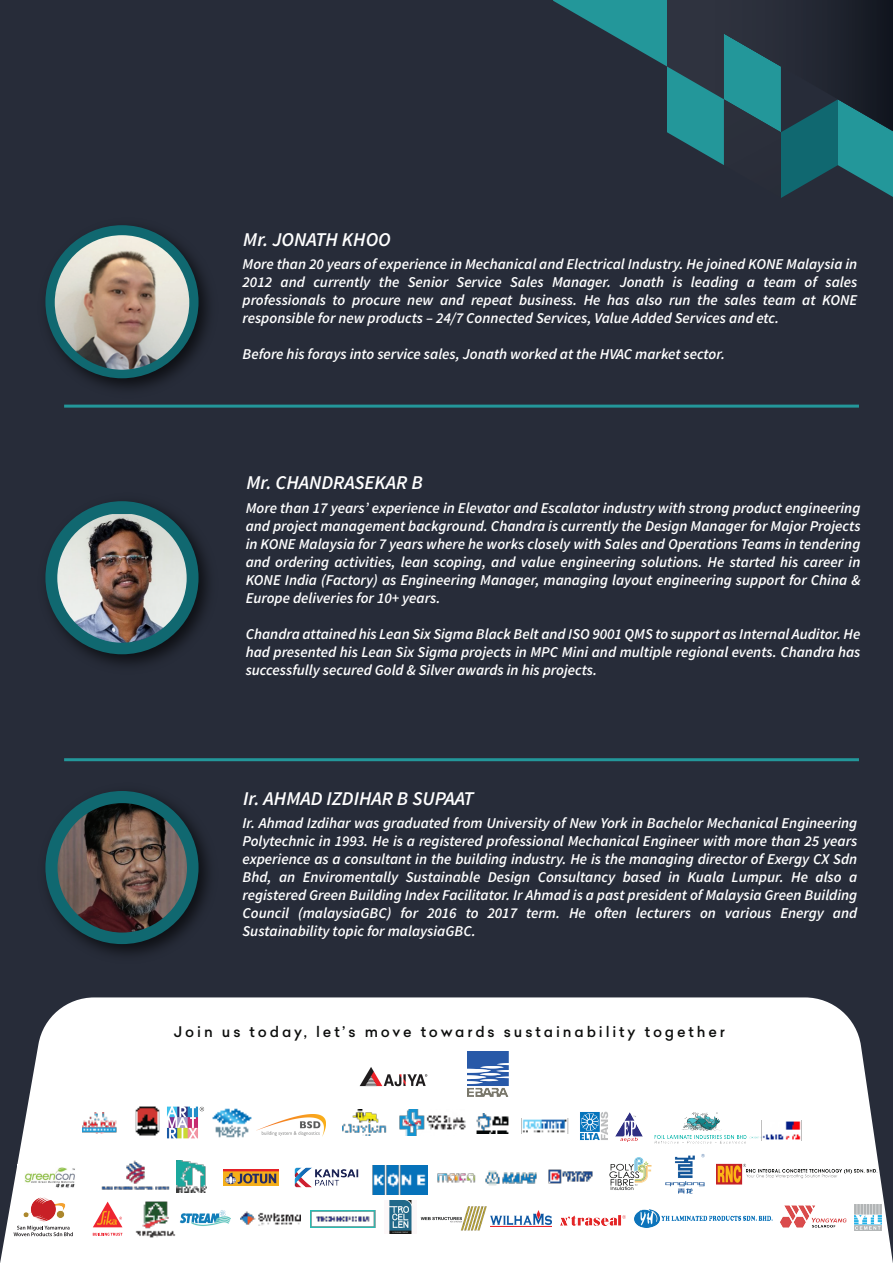
<style>
.page{position:relative;width:893px;height:1263px;background:#272c39}
.page>*{position:absolute;margin:0;border:0;box-sizing:border-box;transform-origin:0 0}
.t1{font:italic 600 19.5px "Source Sans Pro";color:#fff}
.t2{font:italic 600 15px/18px "Source Sans Pro";color:#fff;text-align:justify}
.t3{font:500 14.4px "Celias";letter-spacing:.2em;color:#0c0d0c}
</style>
<div class="page">
<svg style="left:0;top:997px;width:893px;height:266px;background:#eeeef0"></svg>
<img style="left:256px;top:1114px;width:69px;height:22px">
<img style="left:18px;top:1164px;width:64px;height:27px">
<img style="left:359px;top:1065px;width:68px;height:21px">
<img style="left:467px;top:1052px;width:42px;height:44px">
<img style="left:615px;top:1113px;width:28px;height:29px">
<img style="left:159px;top:1106px;width:47px;height:32px">
<img style="left:578px;top:1110px;width:31px;height:31px">
<img style="left:647px;top:1111px;width:125px;height:33px">
<img style="left:223px;top:1170px;width:55px;height:16px">
<img style="left:295px;top:1168px;width:63px;height:20px">
<img style="left:561px;top:1215px;width:64px;height:10px">
<img style="left:608px;top:1155px;width:45px;height:38px">
<img style="left:661px;top:1150px;width:48px;height:48px">
<img style="left:717px;top:1161px;width:162px;height:26px">
<img style="left:384px;top:1200px;width:33px;height:33px">
<img style="left:311px;top:1210px;width:65px;height:17px">
<img style="left:178px;top:1205px;width:62px;height:27px">
<img style="left:779px;top:1203px;width:68px;height:31px">
<img style="left:421px;top:1204px;width:65px;height:28px">
<img style="left:633px;top:1208px;width:141px;height:20px">
<img style="left:491px;top:1210px;width:61px;height:16px">
<img style="left:854px;top:1203px;width:28px;height:29px">
<svg style="left:14px;top:1225px;width:59px;height:11px"></svg>
<img style="left:24px;top:1195px;width:41px;height:29px">
<img style="left:476px;top:1114px;width:33px;height:20px">
<img style="left:342px;top:1110px;width:46px;height:25px">
<img style="left:398px;top:1109px;width:69px;height:26px">
<img style="left:548px;top:1163px;width:45px;height:26px">
<img style="left:437px;top:1171px;width:41px;height:12px">
<img style="left:99px;top:1141px;width:72px;height:72px">
<img style="left:372px;top:1166px;width:56px;height:28px">
<img style="left:485px;top:1161px;width:53px;height:33px">
<img style="left:240px;top:1211px;width:60px;height:15px">
<img style="left:82px;top:1112px;width:36px;height:21px">
<img style="left:132px;top:1105px;width:31px;height:32px">
<img style="left:521px;top:1118px;width:50px;height:15px">
<svg style="left:93px;top:1201px;width:29px;height:26px"></svg>
<svg style="left:93px;top:1233px;width:29px;height:3px"></svg>
<img style="left:177px;top:1160px;width:29px;height:32px">
<img style="left:760px;top:1120px;width:42px;height:21px">
<img style="left:134px;top:1197px;width:44px;height:44px">
<img style="left:208px;top:1105px;width:48px;height:36px">
<img style="left:52px;top:233px;width:156px;height:155px">
<div style="left:45px;top:225px;width:154px;height:153px;background:#106870;border-radius:50%"></div>
<img style="left:55px;top:235px;width:134px;height:135px;border-radius:67px">
<img style="left:52px;top:506px;width:156px;height:158px">
<div style="left:45px;top:501px;width:154px;height:153px;background:#106870;border-radius:50%"></div>
<img style="left:57px;top:514px;width:130px;height:129px">
<svg style="left:553px;top:0;width:340px;height:198px"></svg>
<hr style="left:64px;top:405px;width:795px;height:3px;background:#23979a">
<hr style="left:64px;top:758px;width:795px;height:3px;background:#23979a">
<img style="left:52px;top:791px;width:156px;height:163px">
<div style="left:45px;top:791px;width:154px;height:153px;background:#106870;border-radius:50%"></div>
<img style="left:58px;top:803px;width:129px;height:129px;border-radius:65px">
<h1 class="t1" style="left:243px;top:226px;width:149px">Mr. JONATH KHOO</h1>
<p class="t2" style="left:242px;top:255px;width:616px">More than 20 years of experience in Mechanical and Electrical Industry. He joined KONE Malaysia in 2012 and currently the Senior Service Sales Manager. Jonath is leading a team of sales professionals to procure new and repeat business. He has also run the sales team at KONE responsible for new products – 24/7 Connected Services, Value Added Services and etc.</p>
<p class="t2" style="left:242px;top:345px;width:484px">Before his forays into service sales, Jonath worked at the HVAC market sector.</p>
<h1 class="t1" style="left:246px;top:470px;width:178px">Mr. CHANDRASEKAR B</h1>
<p class="t2" style="left:246px;top:498px;width:616px">More than 17 yearsʼ experience in Elevator and Escalator industry with strong product engineering and project management background. Chandra is currently the Design Manager for Major Projects in KONE Malaysia for 7 years where he works closely with Sales and Operations Teams in tendering and ordering activities, lean scoping, and value engineering solutions. He started his career in KONE India (Factory) as Engineering Manager, managing layout engineering support for China &amp; Europe deliveries for 10+ years.</p>
<p class="t2" style="left:246px;top:624px;width:616px">Chandra attained his Lean Six Sigma Black Belt and ISO 9001 QMS to support as Internal Auditor. He had presented his Lean Six Sigma projects in MPC Mini and multiple regional events. Chandra has successfully secured Gold &amp; Silver awards in his projects.</p>
<h1 class="t1" style="left:243px;top:785px;width:232px">Ir. AHMAD IZDIHAR B SUPAAT</h1>
<p class="t2" style="left:242px;top:814px;width:616px">Ir. Ahmad Izdihar was graduated from University of New York in Bachelor Mechanical Engineering Polytechnic in 1993. He is a registered professional Mechanical Engineer with more than 25 years experience as a consultant in the building industry. He is the managing director of Exergy CX Sdn Bhd, an Enviromentally Sustainable Design Consultancy based in Kuala Lumpur. He also a registered Green Building Index Facilitator. Ir Ahmad is a past president of Malaysia Green Building Council (malaysiaGBC) for 2016 to 2017 term. He often lecturers on various Energy and Sustainability topic for malaysiaGBC.</p>
<p class="t3" style="left:174px;top:1022px;width:552px">Join us today, let’s move towards sustainability together</p>
</div>
